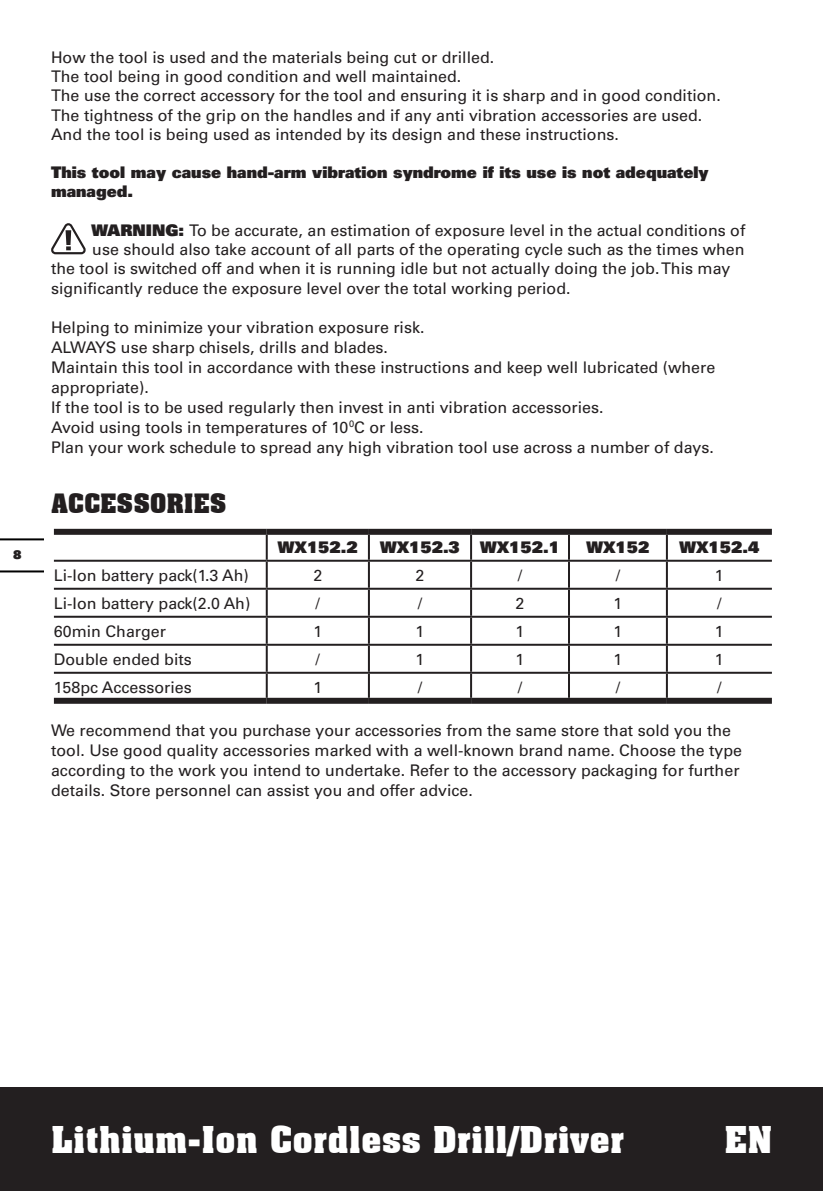
<style>
.page{position:relative;width:823px;height:1191px;background:#fff}
.page>*{position:absolute;margin:0;border:0;box-sizing:border-box;transform-origin:0 0}
.t1{font:700 36px "Aachen BT";color:#fff}
.t2{font:700 26px "Aachen BT";letter-spacing:-.01em;color:#231f20}
.t3{font:16px/20px "Univers";color:#231f20}
.t4{font:900 16px/19.2px "Univers";color:#231f20}
.t5{font:900 12px "Univers";color:#231f20}
.s1{font-weight:900}
</style>
<div class="page">
<div style="left:0;top:1087px;width:822px;height:104px;background:#231f20"></div>
<hr style="left:0;top:570px;width:43px;height:2px;background:#000">
<hr style="left:0;top:538px;width:43px;height:2px;background:#000">
<svg style="left:51px;top:223px;width:35px;height:31px"></svg>
<hr style="left:265px;top:535px;width:2px;height:25px;background:#231f20">
<hr style="left:368px;top:535px;width:2px;height:25px;background:#231f20">
<hr style="left:470px;top:535px;width:2px;height:25px;background:#231f20">
<hr style="left:567px;top:535px;width:2px;height:25px;background:#231f20">
<hr style="left:665px;top:535px;width:2px;height:25px;background:#231f20">
<hr style="left:54px;top:560px;width:212px;height:2px;background:#231f20">
<hr style="left:266px;top:560px;width:103px;height:2px;background:#231f20">
<hr style="left:265px;top:562px;width:2px;height:26px;background:#231f20">
<hr style="left:369px;top:560px;width:102px;height:2px;background:#231f20">
<hr style="left:368px;top:562px;width:2px;height:26px;background:#231f20">
<hr style="left:471px;top:560px;width:97px;height:2px;background:#231f20">
<hr style="left:470px;top:562px;width:2px;height:26px;background:#231f20">
<hr style="left:568px;top:560px;width:98px;height:2px;background:#231f20">
<hr style="left:567px;top:562px;width:2px;height:26px;background:#231f20">
<hr style="left:666px;top:560px;width:105px;height:2px;background:#231f20">
<hr style="left:665px;top:562px;width:2px;height:26px;background:#231f20">
<hr style="left:54px;top:588px;width:212px;height:2px;background:#231f20">
<hr style="left:266px;top:588px;width:103px;height:2px;background:#231f20">
<hr style="left:265px;top:590px;width:2px;height:26px;background:#231f20">
<hr style="left:369px;top:588px;width:102px;height:2px;background:#231f20">
<hr style="left:368px;top:590px;width:2px;height:26px;background:#231f20">
<hr style="left:471px;top:588px;width:97px;height:2px;background:#231f20">
<hr style="left:470px;top:590px;width:2px;height:26px;background:#231f20">
<hr style="left:568px;top:588px;width:98px;height:2px;background:#231f20">
<hr style="left:567px;top:590px;width:2px;height:26px;background:#231f20">
<hr style="left:666px;top:588px;width:105px;height:2px;background:#231f20">
<hr style="left:665px;top:590px;width:2px;height:26px;background:#231f20">
<hr style="left:54px;top:616px;width:212px;height:2px;background:#231f20">
<hr style="left:266px;top:616px;width:103px;height:2px;background:#231f20">
<hr style="left:265px;top:618px;width:2px;height:26px;background:#231f20">
<hr style="left:369px;top:616px;width:102px;height:2px;background:#231f20">
<hr style="left:368px;top:618px;width:2px;height:26px;background:#231f20">
<hr style="left:471px;top:616px;width:97px;height:2px;background:#231f20">
<hr style="left:470px;top:618px;width:2px;height:26px;background:#231f20">
<hr style="left:568px;top:616px;width:98px;height:2px;background:#231f20">
<hr style="left:567px;top:618px;width:2px;height:26px;background:#231f20">
<hr style="left:666px;top:616px;width:105px;height:2px;background:#231f20">
<hr style="left:665px;top:618px;width:2px;height:26px;background:#231f20">
<hr style="left:54px;top:644px;width:212px;height:2px;background:#231f20">
<hr style="left:266px;top:644px;width:103px;height:2px;background:#231f20">
<hr style="left:265px;top:646px;width:2px;height:26px;background:#231f20">
<hr style="left:369px;top:644px;width:102px;height:2px;background:#231f20">
<hr style="left:368px;top:646px;width:2px;height:26px;background:#231f20">
<hr style="left:471px;top:644px;width:97px;height:2px;background:#231f20">
<hr style="left:470px;top:646px;width:2px;height:26px;background:#231f20">
<hr style="left:568px;top:644px;width:98px;height:2px;background:#231f20">
<hr style="left:567px;top:646px;width:2px;height:26px;background:#231f20">
<hr style="left:666px;top:644px;width:105px;height:2px;background:#231f20">
<hr style="left:665px;top:646px;width:2px;height:26px;background:#231f20">
<hr style="left:54px;top:672px;width:212px;height:2px;background:#231f20">
<hr style="left:266px;top:672px;width:103px;height:2px;background:#231f20">
<hr style="left:265px;top:674px;width:2px;height:24px;background:#231f20">
<hr style="left:369px;top:672px;width:102px;height:2px;background:#231f20">
<hr style="left:368px;top:674px;width:2px;height:24px;background:#231f20">
<hr style="left:471px;top:672px;width:97px;height:2px;background:#231f20">
<hr style="left:470px;top:674px;width:2px;height:24px;background:#231f20">
<hr style="left:568px;top:672px;width:98px;height:2px;background:#231f20">
<hr style="left:567px;top:674px;width:2px;height:24px;background:#231f20">
<hr style="left:666px;top:672px;width:105px;height:2px;background:#231f20">
<hr style="left:665px;top:674px;width:2px;height:24px;background:#231f20">
<div style="left:54px;top:529px;width:212px;height:6px;background:#231f20"></div>
<div style="left:266px;top:529px;width:103px;height:6px;background:#231f20"></div>
<div style="left:369px;top:529px;width:102px;height:6px;background:#231f20"></div>
<div style="left:471px;top:529px;width:97px;height:6px;background:#231f20"></div>
<div style="left:568px;top:529px;width:98px;height:6px;background:#231f20"></div>
<div style="left:666px;top:529px;width:105px;height:6px;background:#231f20"></div>
<div style="left:54px;top:698px;width:212px;height:6px;background:#231f20"></div>
<div style="left:266px;top:698px;width:103px;height:6px;background:#231f20"></div>
<div style="left:369px;top:698px;width:102px;height:6px;background:#231f20"></div>
<div style="left:471px;top:698px;width:97px;height:6px;background:#231f20"></div>
<div style="left:568px;top:698px;width:98px;height:6px;background:#231f20"></div>
<div style="left:666px;top:698px;width:105px;height:6px;background:#231f20"></div>
<p class="t5" style="left:13px;top:546px;width:10px">8</p>
<p class="t3" style="left:51px;top:48px;width:671px;line-height:19.2px">How the tool is used and the materials being cut or drilled.<br>The tool being in good condition and well maintained.<br>The use the correct accessory for the tool and ensuring it is sharp and in good condition.<br>The tightness of the grip on the handles and if any anti vibration accessories are used.<br>And the tool is being used as intended by its design and these instructions.</p>
<p class="t4" style="left:51px;top:162px;width:658px">This tool may cause hand-arm vibration syndrome if its use is not adequately managed.</p>
<p class="t3" style="left:92px;top:220px;width:654px"><span class="s1">WARNING:</span> To be accurate, an estimation of exposure level in the actual conditions of</p>
<p class="t3" style="left:92px;top:239px;width:653px">use should also take account of all parts of the operating cycle such as the times when</p>
<p class="t3" style="left:51px;top:259px;width:680px">the tool is switched off and when it is running idle but not actually doing the job. This may</p>
<p class="t3" style="left:51px;top:278px;width:520px">significantly reduce the exposure level over the total working period.</p>
<p class="t3" style="left:51px;top:317px;width:665px">Helping to minimize your vibration exposure risk.<br>ALWAYS use sharp chisels, drills and blades.<br>Maintain this tool in accordance with these instructions and keep well lubricated (where appropriate).<br>If the tool is to be used regularly then invest in anti vibration accessories.<br>Avoid using tools in temperatures of 10<sup>0</sup>C or less.<br>Plan your work schedule to spread any high vibration tool use across a number of days.</p>
<h2 class="t2" style="left:51px;top:487px;width:177px">ACCESSORIES</h2>
<p class="t4" style="left:278px;top:537px;width:81px">WX152.2</p>
<p class="t4" style="left:380px;top:537px;width:81px">WX152.3</p>
<p class="t4" style="left:480px;top:537px;width:81px">WX152.1</p>
<p class="t4" style="left:586px;top:537px;width:64px">WX152</p>
<p class="t4" style="left:679px;top:537px;width:81px">WX152.4</p>
<p class="t3" style="left:54px;top:565px;width:196px">Li-Ion battery pack(1.3 Ah)</p>
<p class="t3" style="left:313px;top:565px;width:10px">2</p>
<p class="t3" style="left:415px;top:565px;width:10px">2</p>
<p class="t3" style="left:517px;top:565px;width:6px">/</p>
<p class="t3" style="left:615px;top:565px;width:6px">/</p>
<p class="t3" style="left:714px;top:565px;width:10px">1</p>
<p class="t3" style="left:54px;top:593px;width:198px">Li-Ion battery pack(2.0 Ah)</p>
<p class="t3" style="left:315px;top:593px;width:6px">/</p>
<p class="t3" style="left:417px;top:593px;width:6px">/</p>
<p class="t3" style="left:515px;top:593px;width:10px">2</p>
<p class="t3" style="left:613px;top:593px;width:10px">1</p>
<p class="t3" style="left:716px;top:593px;width:6px">/</p>
<p class="t3" style="left:54px;top:621px;width:114px">60min Charger</p>
<p class="t3" style="left:313px;top:621px;width:10px">1</p>
<p class="t3" style="left:415px;top:621px;width:10px">1</p>
<p class="t3" style="left:515px;top:621px;width:10px">1</p>
<p class="t3" style="left:613px;top:621px;width:10px">1</p>
<p class="t3" style="left:714px;top:621px;width:10px">1</p>
<p class="t3" style="left:54px;top:649px;width:139px">Double ended bits</p>
<p class="t3" style="left:315px;top:649px;width:6px">/</p>
<p class="t3" style="left:415px;top:649px;width:10px">1</p>
<p class="t3" style="left:515px;top:649px;width:10px">1</p>
<p class="t3" style="left:613px;top:649px;width:10px">1</p>
<p class="t3" style="left:714px;top:649px;width:10px">1</p>
<p class="t3" style="left:54px;top:677px;width:139px">158pc Accessories</p>
<p class="t3" style="left:313px;top:677px;width:10px">1</p>
<p class="t3" style="left:417px;top:677px;width:6px">/</p>
<p class="t3" style="left:517px;top:677px;width:6px">/</p>
<p class="t3" style="left:615px;top:677px;width:6px">/</p>
<p class="t3" style="left:716px;top:677px;width:6px">/</p>
<p class="t3" style="left:51px;top:720px;width:692px">We recommend that you purchase your accessories from the same store that sold you the tool. Use good quality accessories marked with a well-known brand name. Choose the type according to the work you intend to undertake. Refer to the accessory packaging for further details. Store personnel can assist you and offer advice.</p>
<h1 class="t1" style="left:51px;top:1116px;width:574px">Lithium-Ion Cordless Drill/Driver</h1>
<h1 class="t1" style="left:724px;top:1116px;width:49px">EN</h1>
</div>
